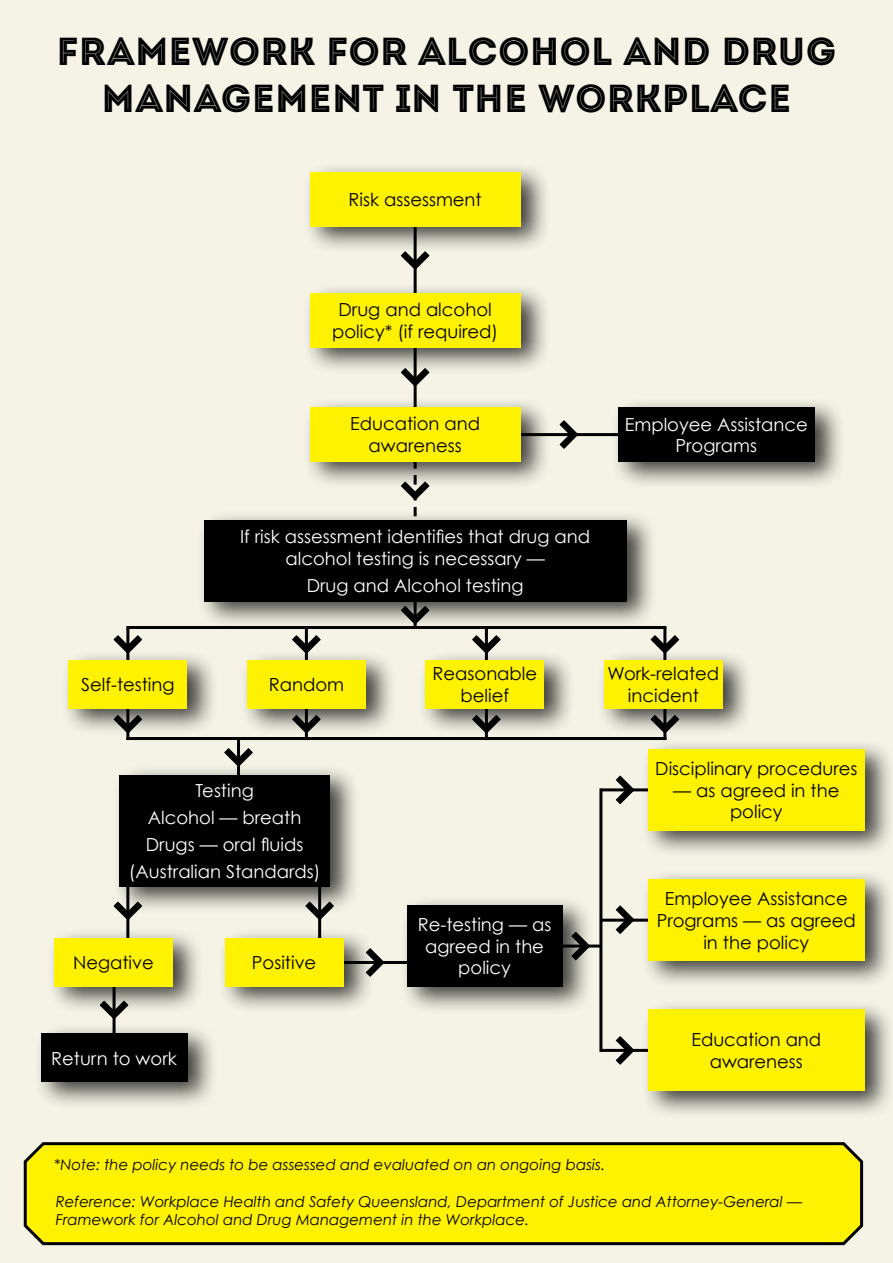
<style>
.page{position:relative;width:893px;height:1263px;background:#f4f3e6}
.page>*{position:absolute;margin:0;border:0;box-sizing:border-box;transform-origin:0 0}
.t1{font:39px/46.8px "Intro Inline";color:#000;text-align:center}
.t2{font:18px/21.6px "Century Gothic";color:#000;text-align:center}
.t3{font:18px/21.6px "Century Gothic";color:#fff;text-align:center}
.t4{font:italic 15px/18px "Century Gothic";color:#000}
</style>
<div class="page">
<hr style="left:414px;top:210px;width:3px;height:120px;background:#000">
<hr style="left:414px;top:314px;width:3px;height:121px;background:#000">
<hr style="left:126px;top:627px;width:3px;height:113px;background:#000">
<hr style="left:305px;top:627px;width:3px;height:113px;background:#000">
<hr style="left:485px;top:627px;width:3px;height:113px;background:#000">
<hr style="left:663px;top:627px;width:3px;height:113px;background:#000">
<hr style="left:126px;top:626px;width:540px;height:3px;background:#000">
<hr style="left:126px;top:737px;width:540px;height:3px;background:#000">
<hr style="left:496px;top:433px;width:171px;height:3px;background:#000">
<hr style="left:237px;top:738px;width:3px;height:79px;background:#000">
<hr style="left:126px;top:873px;width:3px;height:79px;background:#000">
<hr style="left:318px;top:871px;width:3px;height:79px;background:#000">
<hr style="left:335px;top:961px;width:153px;height:3px;background:#000">
<hr style="left:113px;top:966px;width:3px;height:92px;background:#000">
<hr style="left:520px;top:944px;width:81px;height:3px;background:#000">
<hr style="left:601px;top:788px;width:74px;height:3px;background:#000">
<hr style="left:601px;top:919px;width:74px;height:3px;background:#000">
<hr style="left:601px;top:1049px;width:74px;height:3px;background:#000">
<hr style="left:599px;top:788px;width:3px;height:264px;background:#000">
<svg style="left:401px;top:254px;width:28px;height:16px"></svg>
<svg style="left:404px;top:376px;width:22px;height:11px"></svg>
<svg style="left:405px;top:490px;width:21px;height:20px"></svg>
<svg style="left:114px;top:635px;width:28px;height:14px"></svg>
<svg style="left:224px;top:748px;width:29px;height:16px"></svg>
<svg style="left:121px;top:914px;width:14px;height:6px"></svg>
<svg style="left:108px;top:1014px;width:12px;height:6px"></svg>
<svg style="left:313px;top:914px;width:13px;height:6px"></svg>
<svg style="left:375px;top:953px;width:8px;height:19px"></svg>
<svg style="left:616px;top:905px;width:19px;height:29px"></svg>
<svg style="left:616px;top:776px;width:19px;height:28px"></svg>
<svg style="left:616px;top:1036px;width:19px;height:29px"></svg>
<svg style="left:292px;top:635px;width:29px;height:14px"></svg>
<svg style="left:472px;top:635px;width:29px;height:14px"></svg>
<svg style="left:651px;top:635px;width:28px;height:14px"></svg>
<svg style="left:560px;top:420px;width:18px;height:29px"></svg>
<svg style="left:23px;top:1142px;width:841px;height:104px;background:#eee204"></svg>
<div style="left:303px;top:161px;width:248px;height:93px;background:#000;opacity:.75"></div>
<div style="left:310px;top:172px;width:210px;height:54px;background:#fff200"></div>
<div style="left:303px;top:283px;width:248px;height:93px;background:#000;opacity:.75"></div>
<div style="left:310px;top:293px;width:210px;height:54px;background:#fff200"></div>
<div style="left:303px;top:397px;width:248px;height:93px;background:#000;opacity:.75"></div>
<div style="left:310px;top:407px;width:210px;height:55px;background:#fff200"></div>
<div style="left:61px;top:649px;width:157px;height:87px;background:#000;opacity:.75"></div>
<div style="left:68px;top:660px;width:119px;height:49px;background:#fff200"></div>
<div style="left:47px;top:927px;width:157px;height:87px;background:#000;opacity:.75"></div>
<div style="left:54px;top:938px;width:119px;height:49px;background:#fff200"></div>
<div style="left:34px;top:1023px;width:185px;height:87px;background:#000;opacity:.75"></div>
<div style="left:41px;top:1034px;width:146px;height:48px;background:#000"></div>
<div style="left:240px;top:649px;width:157px;height:87px;background:#000;opacity:.75"></div>
<div style="left:247px;top:660px;width:119px;height:49px;background:#fff200"></div>
<div style="left:217px;top:927px;width:158px;height:87px;background:#000;opacity:.75"></div>
<div style="left:225px;top:938px;width:119px;height:49px;background:#fff200"></div>
<div style="left:400px;top:895px;width:193px;height:119px;background:#000;opacity:.75"></div>
<div style="left:407px;top:905px;width:155px;height:82px;background:#000"></div>
<div style="left:641px;top:738px;width:252px;height:120px;background:#000;opacity:.75"></div>
<div style="left:648px;top:749px;width:217px;height:81px;background:#fff200"></div>
<div style="left:641px;top:869px;width:252px;height:120px;background:#000;opacity:.75"></div>
<div style="left:648px;top:879px;width:217px;height:82px;background:#fff200"></div>
<div style="left:641px;top:999px;width:252px;height:120px;background:#000;opacity:.75"></div>
<div style="left:648px;top:1010px;width:217px;height:81px;background:#fff200"></div>
<div style="left:418px;top:649px;width:157px;height:87px;background:#000;opacity:.75"></div>
<div style="left:425px;top:660px;width:119px;height:49px;background:#fff200"></div>
<div style="left:597px;top:649px;width:157px;height:87px;background:#000;opacity:.75"></div>
<div style="left:604px;top:660px;width:119px;height:49px;background:#fff200"></div>
<div style="left:197px;top:510px;width:460px;height:119px;background:#000;opacity:.75"></div>
<div style="left:204px;top:520px;width:422px;height:82px;background:#000"></div>
<div style="left:112px;top:764px;width:249px;height:150px;background:#000;opacity:.75"></div>
<div style="left:120px;top:774px;width:210px;height:112px;background:#000"></div>
<div style="left:611px;top:397px;width:235px;height:93px;background:#000;opacity:.75"></div>
<div style="left:618px;top:408px;width:197px;height:54px;background:#000"></div>
<h1 class="t1" style="left:56px;top:28px;width:782px">FRAMEWORK FOR ALCOHOL AND DRUG<br>MANAGEMENT IN THE WORKPLACE</h1>
<p class="t2" style="left:349px;top:188px;width:135px">Risk assessment</p>
<p class="t2" style="left:81px;top:674px;width:95px">Self-testing</p>
<p class="t2" style="left:332px;top:299px;width:167px">Drug and alcohol policy* (if required)</p>
<p class="t2" style="left:350px;top:413px;width:131px">Education and awareness</p>
<p class="t3" style="left:240px;top:526px;width:351px">If risk assessment identifies that drug and alcohol testing is necessary —</p>
<p class="t3" style="left:307px;top:574px;width:218px">Drug and Alcohol testing</p>
<p class="t3" style="left:625px;top:413px;width:184px">Employee Assistance<br>Programs</p>
<p class="t2" style="left:269px;top:674px;width:77px">Random</p>
<p class="t2" style="left:433px;top:663px;width:106px">Reasonable belief</p>
<p class="t2" style="left:608px;top:663px;width:113px">Work-related incident</p>
<p class="t3" style="left:129px;top:777px;width:193px;line-height:27px">Testing<br>Alcohol — breath<br>Drugs — oral fluids (Australian Standards)</p>
<p class="t2" style="left:73px;top:952px;width:82px">Negative</p>
<p class="t3" style="left:51px;top:1047px;width:127px">Return to work</p>
<p class="t2" style="left:252px;top:952px;width:66px">Positive</p>
<p class="t3" style="left:418px;top:914px;width:135px">Re-testing — as agreed in the policy</p>
<p class="t2" style="left:655px;top:757px;width:204px">Disciplinary procedures</p>
<p class="t2" style="left:673px;top:779px;width:168px">— as agreed in the policy</p>
<p class="t2" style="left:657px;top:888px;width:201px">Employee Assistance<br>Programs — as agreed in the policy</p>
<p class="t2" style="left:691px;top:1029px;width:131px">Education and awareness</p>
<p class="t4" style="left:54px;top:1155px;width:553px">*Note: the policy needs to be assessed and evaluated on an ongoing basis.</p>
<p class="t4" style="left:56px;top:1192px;width:748px">Reference: Workplace Health and Safety Queensland, Department of Justice and Attorney-General —<br>Framework for Alcohol and Drug Management in the Workplace.</p>
</div>
